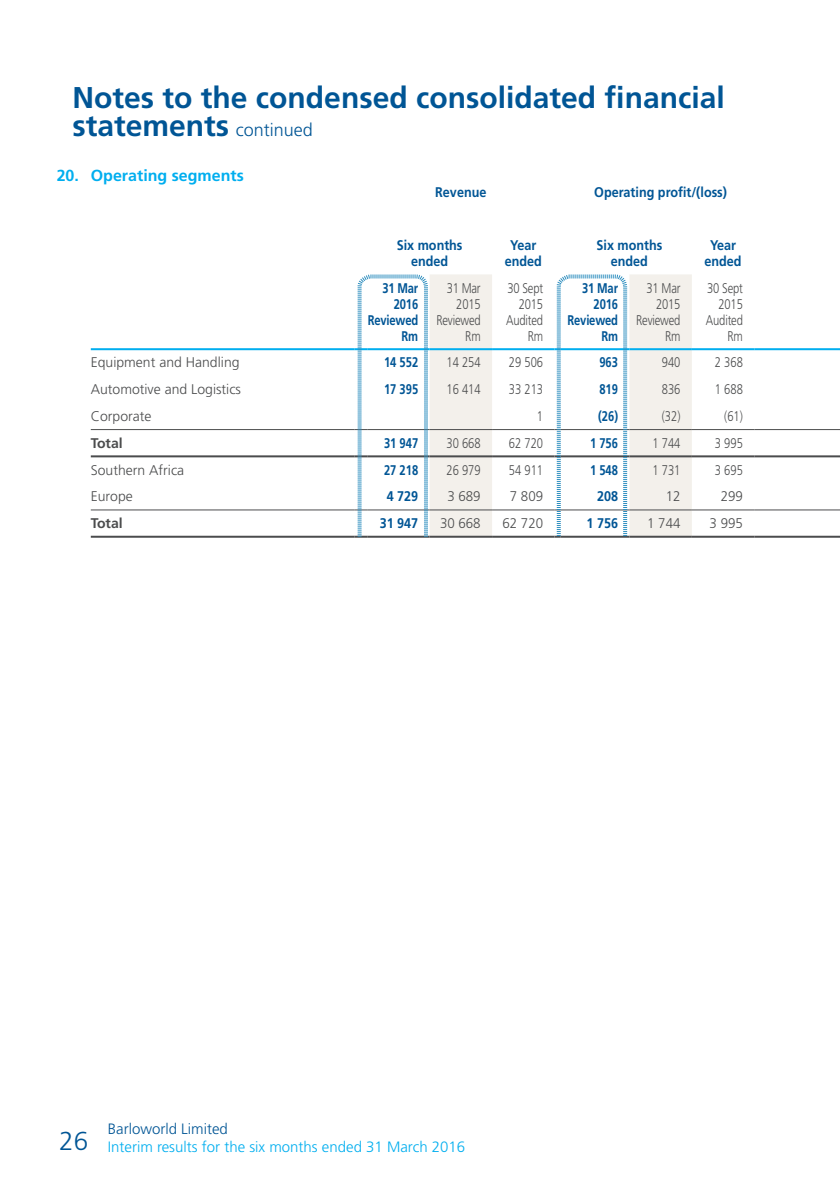
<style>
.page{position:relative;width:840px;height:1191px;background:#fff}
.page>*{position:absolute;margin:0;border:0;box-sizing:border-box;transform-origin:0 0}
.t1{font:700 30px/28px "Frutiger LT Std";color:#005595}
.t2{font:300 26px "Frutiger LT Std";color:#005595}
.t3{font:700 16px "Frutiger LT Std";color:#00aeef}
.t4{font:300 15px "Frutiger LT Std";color:#00aeef}
.t5{font:300 15px "Frutiger LT Std";color:#005595}
.t6{font:300 14px/16px "Frutiger LT Std";color:#4b4c4d;text-align:right;scale:.8 1}
.t7{font:700 14px/16px "Frutiger LT Std";color:#005595;text-align:center;scale:.9 1}
.t8{font:700 14px/16px "Frutiger LT Std";color:#005595;text-align:right;scale:.8 1}
.t9{font:300 14px "Frutiger LT Std";color:#4b4c4d}
.t10{font:300 14px "Frutiger LT Std";color:#4b4c4d;scale:.95 1}
.t11{font:700 14px "Frutiger LT Std";color:#4b4c4d}
.s1{font-weight:300;font-size:18px}
</style>
<div class="page">
<svg style="left:429px;top:274px;width:262px;height:262px;fill:#f3f0eb"></svg>
<hr style="left:367px;top:348px;width:62px;height:2px;background:#00aeef">
<hr style="left:429px;top:348px;width:63px;height:2px;background:#00aeef">
<hr style="left:492px;top:348px;width:62px;height:2px;background:#00aeef">
<hr style="left:566px;top:348px;width:63px;height:2px;background:#00aeef">
<hr style="left:629px;top:348px;width:62px;height:2px;background:#00aeef">
<hr style="left:691px;top:348px;width:62px;height:2px;background:#00aeef">
<hr style="left:753px;top:348px;width:86px;height:2px;background:#00aeef">
<hr style="left:367px;top:429px;width:62px;height:1px;background:#4b4c4d">
<hr style="left:429px;top:429px;width:63px;height:1px;background:#4b4c4d">
<hr style="left:492px;top:429px;width:62px;height:1px;background:#4b4c4d">
<hr style="left:566px;top:429px;width:63px;height:1px;background:#4b4c4d">
<hr style="left:629px;top:429px;width:62px;height:1px;background:#4b4c4d">
<hr style="left:691px;top:429px;width:62px;height:1px;background:#4b4c4d">
<hr style="left:753px;top:429px;width:86px;height:1px;background:#4b4c4d">
<hr style="left:367px;top:455px;width:62px;height:2px;background:#4b4c4d">
<hr style="left:429px;top:455px;width:63px;height:2px;background:#4b4c4d">
<hr style="left:492px;top:455px;width:62px;height:2px;background:#4b4c4d">
<hr style="left:566px;top:455px;width:63px;height:2px;background:#4b4c4d">
<hr style="left:629px;top:455px;width:62px;height:2px;background:#4b4c4d">
<hr style="left:691px;top:455px;width:62px;height:2px;background:#4b4c4d">
<hr style="left:753px;top:455px;width:86px;height:2px;background:#4b4c4d">
<hr style="left:91px;top:429px;width:263px;height:1px;background:#4b4c4d">
<hr style="left:367px;top:509px;width:62px;height:1px;background:#4b4c4d">
<hr style="left:429px;top:509px;width:63px;height:1px;background:#4b4c4d">
<hr style="left:492px;top:509px;width:62px;height:1px;background:#4b4c4d">
<hr style="left:566px;top:509px;width:63px;height:1px;background:#4b4c4d">
<hr style="left:629px;top:509px;width:62px;height:1px;background:#4b4c4d">
<hr style="left:691px;top:509px;width:62px;height:1px;background:#4b4c4d">
<hr style="left:753px;top:509px;width:86px;height:1px;background:#4b4c4d">
<hr style="left:367px;top:536px;width:62px;height:2px;background:#4b4c4d">
<hr style="left:429px;top:536px;width:63px;height:2px;background:#4b4c4d">
<hr style="left:492px;top:536px;width:62px;height:2px;background:#4b4c4d">
<hr style="left:566px;top:536px;width:63px;height:2px;background:#4b4c4d">
<hr style="left:629px;top:536px;width:62px;height:2px;background:#4b4c4d">
<hr style="left:691px;top:536px;width:62px;height:2px;background:#4b4c4d">
<hr style="left:753px;top:536px;width:86px;height:2px;background:#4b4c4d">
<hr style="left:91px;top:455px;width:263px;height:2px;background:#4b4c4d">
<hr style="left:91px;top:536px;width:263px;height:2px;background:#4b4c4d">
<hr style="left:91px;top:509px;width:263px;height:1px;background:#4b4c4d">
<hr style="left:91px;top:348px;width:263px;height:2px;background:#00aeef">
<svg style="left:554px;top:274px;width:73px;height:264px"></svg>
<svg style="left:354px;top:274px;width:74px;height:264px"></svg>
<h1 class="t1" style="left:72px;top:83px;width:653px">Notes to the condensed consolidated financial statements <span class="s1">continued</span></h1>
<p class="t3" style="left:57px;top:166px;width:188px">20. Operating segments</p>
<p class="t7" style="left:435px;top:184px;width:58px">Revenue</p>
<p class="t7" style="left:594px;top:184px;width:149px">Operating profit/(loss)</p>
<p class="t7" style="left:396px;top:237px;width:75px">Six months ended</p>
<p class="t7" style="left:504px;top:237px;width:43px">Year ended</p>
<p class="t7" style="left:596px;top:237px;width:75px">Six months ended</p>
<p class="t7" style="left:704px;top:237px;width:43px">Year ended</p>
<p class="t8" style="left:367px;top:280px;width:65px">31 Mar<br>2016<br>Reviewed<br>Rm</p>
<p class="t6" style="left:436px;top:280px;width:57px">31 Mar<br>2015<br>Reviewed<br>Rm</p>
<p class="t6" style="left:506px;top:280px;width:48px">30 Sept<br>2015<br>Audited<br>Rm</p>
<p class="t8" style="left:567px;top:280px;width:65px">31 Mar<br>2016<br>Reviewed<br>Rm</p>
<p class="t6" style="left:635px;top:280px;width:57px">31 Mar<br>2015<br>Reviewed<br>Rm</p>
<p class="t6" style="left:705px;top:280px;width:48px">30 Sept<br>2015<br>Audited<br>Rm</p>
<p class="t9" style="left:91px;top:355px;width:150px">Equipment and Handling</p>
<p class="t8" style="left:384px;top:355px;width:44px">14 552</p>
<p class="t6" style="left:446px;top:355px;width:44px">14 254</p>
<p class="t6" style="left:508px;top:355px;width:44px">29 506</p>
<p class="t8" style="left:599px;top:355px;width:25px">963</p>
<p class="t6" style="left:661px;top:355px;width:25px">940</p>
<p class="t6" style="left:714px;top:355px;width:37px">2 368</p>
<p class="t9" style="left:91px;top:381px;width:152px">Automotive and Logistics</p>
<p class="t8" style="left:384px;top:381px;width:44px">17 395</p>
<p class="t6" style="left:446px;top:382px;width:44px">16 414</p>
<p class="t6" style="left:508px;top:382px;width:44px">33 213</p>
<p class="t8" style="left:599px;top:381px;width:25px">819</p>
<p class="t6" style="left:661px;top:382px;width:25px">836</p>
<p class="t6" style="left:714px;top:382px;width:37px">1 688</p>
<p class="t9" style="left:91px;top:408px;width:62px">Corporate</p>
<p class="t6" style="left:536px;top:408px;width:9px">1</p>
<p class="t8" style="left:597px;top:408px;width:26px">(26)</p>
<p class="t6" style="left:661px;top:408px;width:25px">(32)</p>
<p class="t6" style="left:723px;top:408px;width:25px">(61)</p>
<p class="t11" style="left:91px;top:435px;width:33px">Total</p>
<p class="t8" style="left:384px;top:435px;width:44px">31 947</p>
<p class="t6" style="left:446px;top:435px;width:44px">30 668</p>
<p class="t6" style="left:508px;top:435px;width:44px">62 720</p>
<p class="t8" style="left:589px;top:435px;width:37px">1 756</p>
<p class="t6" style="left:652px;top:435px;width:37px">1 744</p>
<p class="t6" style="left:714px;top:435px;width:37px">3 995</p>
<p class="t9" style="left:91px;top:462px;width:95px">Southern Africa</p>
<p class="t8" style="left:384px;top:462px;width:44px">27 218</p>
<p class="t6" style="left:446px;top:462px;width:44px">26 979</p>
<p class="t6" style="left:508px;top:462px;width:44px">54 911</p>
<p class="t8" style="left:589px;top:462px;width:37px">1 548</p>
<p class="t6" style="left:652px;top:462px;width:37px">1 731</p>
<p class="t6" style="left:714px;top:462px;width:37px">3 695</p>
<p class="t9" style="left:91px;top:489px;width:44px">Europe</p>
<p class="t7" style="left:386px;top:488px;width:37px">4 729</p>
<p class="t10" style="left:447px;top:489px;width:37px">3 689</p>
<p class="t10" style="left:509px;top:489px;width:37px">7 809</p>
<p class="t7" style="left:596px;top:488px;width:25px">208</p>
<p class="t10" style="left:665px;top:489px;width:17px">12</p>
<p class="t10" style="left:720px;top:489px;width:25px">299</p>
<p class="t11" style="left:91px;top:515px;width:33px">Total</p>
<p class="t7" style="left:379px;top:515px;width:44px">31 947</p>
<p class="t10" style="left:440px;top:515px;width:44px">30 668</p>
<p class="t10" style="left:502px;top:515px;width:44px">62 720</p>
<p class="t7" style="left:586px;top:515px;width:37px">1 756</p>
<p class="t10" style="left:646px;top:515px;width:37px">1 744</p>
<p class="t10" style="left:709px;top:515px;width:37px">3 995</p>
<h2 class="t2" style="left:59px;top:1126px;width:30px">26</h2>
<p class="t5" style="left:108px;top:1120px;width:121px">Barloworld Limited</p>
<p class="t4" style="left:108px;top:1138px;width:359px">Interim results for the six months ended 31 March 2016</p>
</div>
